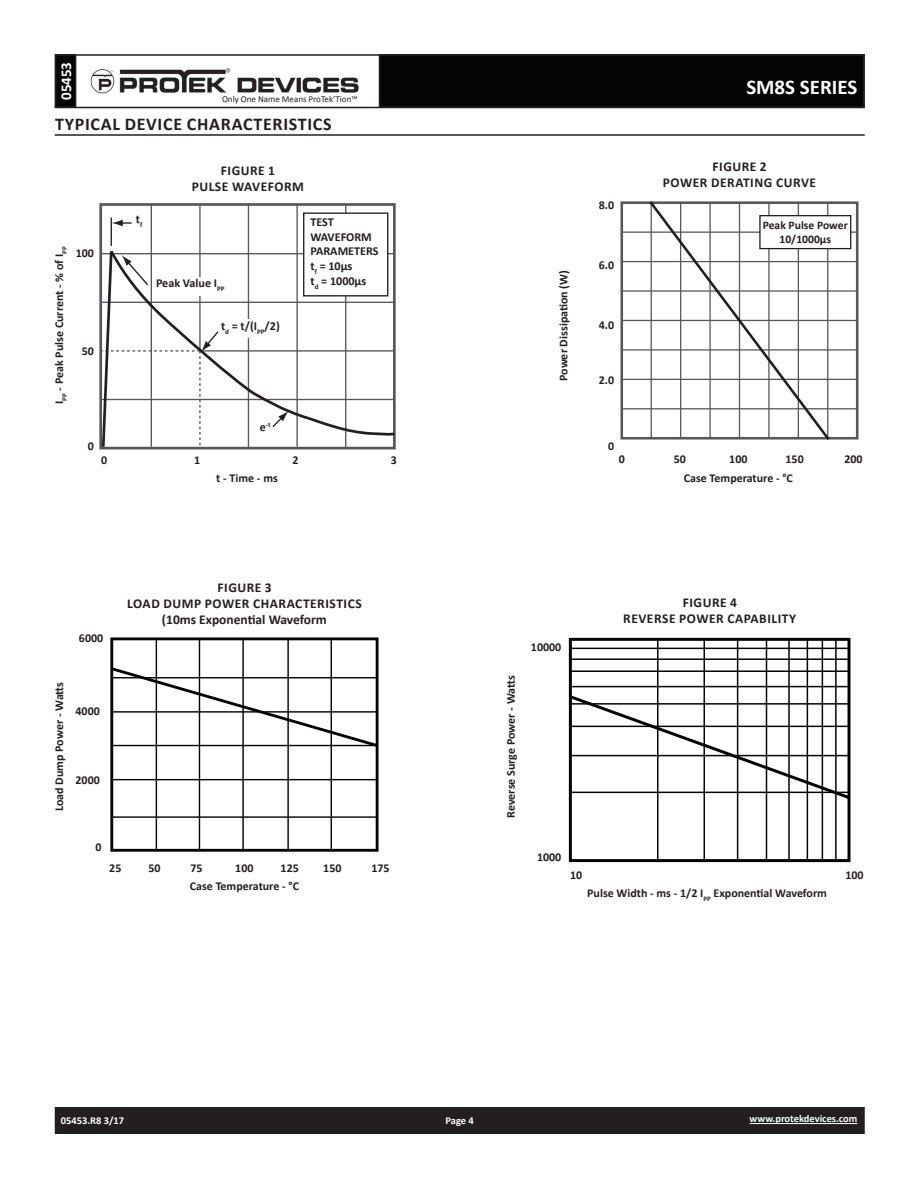
<style>
.page{position:relative;width:918px;height:1188px;background:#fff}
.page>*{position:absolute;margin:0;border:0;box-sizing:border-box;transform-origin:0 0}
.t1{font:700 21px "Calibri";color:#fff}
.t2{font:700 18px "Calibri";letter-spacing:.04em;color:#231f20}
.t3{font:700 15px "Calibri";color:#fff}
.t4{font:700 13.5px/16.2px "Calibri";letter-spacing:.04em;color:#231f20;text-align:center}
.t5{font:700 12.15px/14.5px "Calibri";color:#231f20}
.t6{font:700 12px "Calibri";color:#231f20}
.t7{font:700 11.7px/14px "Calibri";color:#231f20;text-align:center}
.t8{font:700 10.5px "Calibri";color:#fff}
.t9{font:9px "Calibri";color:#231f20}
.t10{font:700 7.05px "Calibri";color:#231f20}
.s1{font-size:12.15px}
</style>
<div class="page">
<div style="left:56px;top:1108px;width:808px;height:25px;background:#231f20"></div>
<div style="left:55px;top:1107px;width:810px;height:27px;border:2px solid #231f20"></div>
<div style="left:56px;top:55px;width:20px;height:52px;background:#040503"></div>
<div style="left:55px;top:54px;width:21px;height:54px;border:2px solid #231f20"></div>
<div style="left:380px;top:55px;width:484px;height:52px;background:#040503"></div>
<div style="left:55px;top:54px;width:810px;height:54px;border:2px solid #231f20"></div>
<img style="left:90px;top:68px;width:269px;height:26px">
<hr style="left:750px;top:1123px;width:107px;height:1px;background:#fff">
<hr style="left:55px;top:134px;width:810px;height:2px;background:#231f20">
<div style="left:620px;top:201px;width:239px;height:239px;border:3px solid #57585a"></div>
<hr style="left:622px;top:408px;width:235px;height:1px;background:#57585a">
<hr style="left:622px;top:379px;width:235px;height:1px;background:#57585a">
<hr style="left:622px;top:349px;width:235px;height:2px;background:#57585a">
<hr style="left:622px;top:320px;width:235px;height:1px;background:#57585a">
<hr style="left:622px;top:290px;width:235px;height:2px;background:#57585a">
<hr style="left:622px;top:261px;width:235px;height:1px;background:#57585a">
<hr style="left:622px;top:231px;width:235px;height:2px;background:#57585a">
<div style="left:760px;top:216px;width:91px;height:33px;background:#fff"></div>
<div style="left:759px;top:215px;width:92px;height:34px;border:1px solid #231f20"></div>
<svg style="left:648px;top:201px;width:183px;height:239px"></svg>
<div style="left:99px;top:203px;width:297px;height:246px;border:3px solid #57585a"></div>
<hr style="left:151px;top:205px;width:1px;height:242px;background:#57585a">
<hr style="left:199px;top:205px;width:2px;height:146px;background:#57585a">
<hr style="left:248px;top:203px;width:1px;height:244px;background:#57585a">
<hr style="left:296px;top:205px;width:2px;height:242px;background:#57585a">
<hr style="left:345px;top:205px;width:1px;height:243px;background:#57585a">
<svg style="left:220px;top:248px;width:176px;height:189px"></svg>
<div style="left:154px;top:278px;width:76px;height:18px;background:#fff"></div>
<div style="left:304px;top:213px;width:84px;height:83px;background:#fff"></div>
<div style="left:303px;top:212px;width:85px;height:84px;border:1px solid #231f20"></div>
<svg style="left:100px;top:218px;width:120px;height:232px"></svg>
<div style="left:220px;top:319px;width:65px;height:19px;background:#fff"></div>
<svg style="left:271px;top:411px;width:18px;height:18px"></svg>
<div style="left:110px;top:637px;width:269px;height:215px;border:3px solid #040503"></div>
<hr style="left:156px;top:639px;width:1px;height:211px;background:#040503">
<hr style="left:199px;top:639px;width:1px;height:211px;background:#040503">
<hr style="left:242px;top:639px;width:2px;height:211px;background:#040503">
<hr style="left:287px;top:639px;width:2px;height:211px;background:#040503">
<hr style="left:331px;top:639px;width:1px;height:211px;background:#040503">
<hr style="left:112px;top:779px;width:265px;height:1px;background:#040503">
<hr style="left:112px;top:816px;width:265px;height:2px;background:#040503">
<svg style="left:110px;top:665px;width:269px;height:84px"></svg>
<div style="left:569px;top:638px;width:281px;height:224px;border:3px solid #040503"></div>
<hr style="left:657px;top:639px;width:1px;height:222px;background:#040503">
<hr style="left:704px;top:639px;width:1px;height:222px;background:#040503">
<hr style="left:737px;top:639px;width:1px;height:222px;background:#040503">
<hr style="left:766px;top:639px;width:1px;height:222px;background:#040503">
<hr style="left:788px;top:639px;width:2px;height:222px;background:#040503">
<hr style="left:807px;top:639px;width:1px;height:222px;background:#040503">
<hr style="left:822px;top:639px;width:1px;height:222px;background:#040503">
<hr style="left:835px;top:639px;width:2px;height:222px;background:#040503">
<hr style="left:570px;top:686px;width:279px;height:1px;background:#040503">
<hr style="left:570px;top:670px;width:279px;height:2px;background:#040503">
<hr style="left:570px;top:658px;width:279px;height:2px;background:#040503">
<hr style="left:570px;top:648px;width:279px;height:1px;background:#040503">
<svg style="left:568px;top:693px;width:283px;height:108px"></svg>
<p class="t3" style="left:56px;top:100px;width:40px;rotate:-90deg">05453</p>
<p class="t9" style="left:222px;top:93px;width:137px">Only One Name Means ProTek’Tion™</p>
<h2 class="t2" style="left:55px;top:112px;width:278px">TYPICAL DEVICE CHARACTERISTICS</h2>
<p class="t4" style="left:192px;top:162px;width:114px">FIGURE 1<br>PULSE WAVEFORM</p>
<p class="t6" style="left:51px;top:404px;width:159px;rotate:-90deg">I<sub>PP</sub> - Peak Pulse Current - % of I<sub>PP</sub></p>
<p class="t6" style="left:76px;top:245px;width:20px">100</p>
<p class="t6" style="left:82px;top:343px;width:14px">50</p>
<p class="t6" style="left:88px;top:438px;width:8px">0</p>
<p class="t5" style="left:136px;top:211px;width:8px">t<sub>f</sub></p>
<p class="t5" style="left:156px;top:275px;width:70px">Peak Value I<sub>PP</sub></p>
<p class="t5" style="left:221px;top:318px;width:60px">t<sub>d</sub> = t/(I<sub>PP</sub>/2)</p>
<p class="t5" style="left:310px;top:214px;width:70px">TEST<br>WAVEFORM<br>PARAMETERS t<sub>f</sub> = 10µs<br>t<sub>d</sub> = 1000µs</p>
<p class="t10" style="left:260px;top:420px;width:12px"><span class="s1">e</span>-t</p>
<p class="t6" style="left:101px;top:452px;width:8px">0</p>
<p class="t6" style="left:194px;top:452px;width:8px">1</p>
<p class="t6" style="left:292px;top:452px;width:8px">2</p>
<p class="t6" style="left:391px;top:452px;width:8px">3</p>
<p class="t6" style="left:216px;top:471px;width:63px">t - Time - ms</p>
<p class="t6" style="left:79px;top:631px;width:26px">6000</p>
<p class="t4" style="left:127px;top:579px;width:236px">FIGURE 3<br>LOAD DUMP POWER CHARACTERISTICS (10ms Exponential Waveform</p>
<p class="t6" style="left:51px;top:811px;width:131px;rotate:-90deg">Load Dump Power - Watts</p>
<p class="t6" style="left:76px;top:703px;width:26px">4000</p>
<p class="t6" style="left:76px;top:773px;width:26px">2000</p>
<p class="t6" style="left:95px;top:839px;width:8px">0</p>
<p class="t6" style="left:109px;top:860px;width:14px">25</p>
<p class="t6" style="left:149px;top:860px;width:14px">50</p>
<p class="t6" style="left:191px;top:860px;width:14px">75</p>
<p class="t6" style="left:235px;top:860px;width:20px">100</p>
<p class="t6" style="left:281px;top:860px;width:20px">125</p>
<p class="t6" style="left:323px;top:860px;width:20px">150</p>
<p class="t6" style="left:371px;top:860px;width:20px">175</p>
<p class="t6" style="left:190px;top:879px;width:111px">Case Temperature - °C</p>
<p class="t6" style="left:556px;top:381px;width:112px;rotate:-90deg">Power Dissipation (W)</p>
<h1 class="t1" style="left:746px;top:74px;width:113px">SM8S SERIES</h1>
<p class="t6" style="left:599px;top:197px;width:17px">8.0</p>
<p class="t6" style="left:599px;top:257px;width:17px">6.0</p>
<p class="t6" style="left:599px;top:318px;width:17px">4.0</p>
<p class="t6" style="left:599px;top:372px;width:17px">2.0</p>
<p class="t6" style="left:608px;top:438px;width:8px">0</p>
<p class="t4" style="left:663px;top:158px;width:155px">FIGURE 2<br>POWER DERATING CURVE</p>
<p class="t7" style="left:763px;top:218px;width:87px">Peak Pulse Power<br>10/1000µs</p>
<p class="t6" style="left:619px;top:452px;width:8px">0</p>
<p class="t6" style="left:674px;top:452px;width:14px">50</p>
<p class="t6" style="left:729px;top:452px;width:20px">100</p>
<p class="t6" style="left:786px;top:452px;width:20px">150</p>
<p class="t6" style="left:844px;top:452px;width:20px">200</p>
<p class="t6" style="left:684px;top:471px;width:111px">Case Temperature - °C</p>
<p class="t6" style="left:503px;top:818px;width:144px;rotate:-90deg">Reverse Surge Power - Watts</p>
<p class="t6" style="left:531px;top:640px;width:32px">10000</p>
<p class="t4" style="left:623px;top:594px;width:174px">FIGURE 4<br>REVERSE POWER CAPABILITY</p>
<p class="t6" style="left:537px;top:850px;width:26px">1000</p>
<p class="t6" style="left:570px;top:867px;width:14px">10</p>
<p class="t6" style="left:845px;top:867px;width:20px">100</p>
<p class="t6" style="left:587px;top:885px;width:241px">Pulse Width - ms - 1/2 I<sub>PP</sub> Exponential Waveform</p>
<p class="t8" style="left:61px;top:1114px;width:65px">05453.R8 3/17</p>
<p class="t8" style="left:446px;top:1114px;width:30px">Page 4</p>
<p class="t8" style="left:750px;top:1112px;width:109px">www.protekdevices.com</p>
</div>
